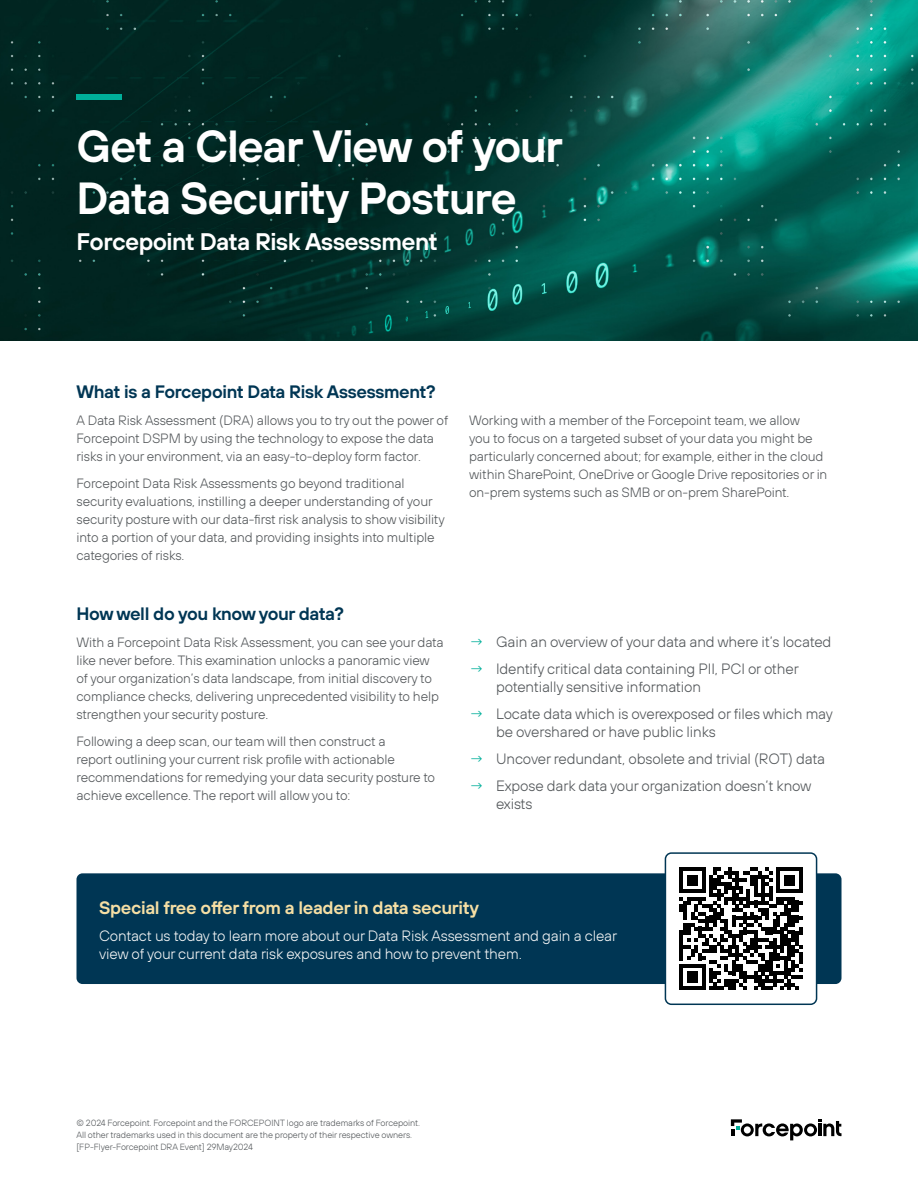
<style>
.page{position:relative;width:918px;height:1188px;background:#fff}
.page>*{position:absolute;margin:0;border:0;box-sizing:border-box;transform-origin:0 0}
.t1{font:600 45px/52.5px "FP Sans";letter-spacing:-.03em;color:#fff}
.t2{font:600 24px "FP Sans";letter-spacing:-.025em;color:#fff}
.t3{font:600 18px "FP Sans";letter-spacing:-.02em;color:#003654}
.t4{font:600 18px "FP Sans";letter-spacing:-.02em;color:#f6dfa4}
.t5{font:300 15px/18px "FP Sans";letter-spacing:-.01em;color:#53575a}
.t6{font:300 15px/18px "FP Sans";letter-spacing:-.01em;color:#f5f6f6}
.t7{font:300 13.5px/18px "FP Sans";letter-spacing:-.01em;color:#53575a}
.t8{font:300 9px/12px "FP Sans";letter-spacing:-.01em;color:#53575a}
.s1{color:#00af9a}
</style>
<div class="page">
<div style="left:77px;top:873px;width:765px;height:111px;background:#003654;border-radius:6px"></div>
<img style="left:0;top:0;width:918px;height:340px">
<div style="left:76px;top:94px;width:46px;height:6px;background:#00af9a"></div>
<svg style="left:731px;top:1119px;width:111px;height:21px"></svg>
<div style="left:665px;top:853px;width:152px;height:151px;background:#fff;border-radius:6px"></div>
<div style="left:665px;top:852px;width:152px;height:153px;border:2px solid #003654;border-radius:6px"></div>
<svg style="left:680px;top:867px;width:122px;height:123px"></svg>
<h1 class="t1" style="left:76px;top:118px;width:488px">Get a Clear View of your<br>Data Security Posture</h1>
<h2 class="t2" style="left:76px;top:226px;width:363px">Forcepoint Data Risk Assessment</h2>
<h3 class="t3" style="left:76px;top:380px;width:361px">What is a Forcepoint Data Risk Assessment?</h3>
<p class="t7" style="left:76px;top:411px;width:373px">A Data Risk Assessment (DRA) allows you to try out the power of<br>Forcepoint DSPM by using the technology to expose the data risks in your environment, via an easy-to-deploy form factor.</p>
<p class="t7" style="left:76px;top:474px;width:370px">Forcepoint Data Risk Assessments go beyond traditional security evaluations, instilling a deeper understanding of your security posture with our data-first risk analysis to show visibility into a portion of your data, and providing insights into multiple categories of risks.</p>
<h3 class="t3" style="left:76px;top:602px;width:269px">How well do you know your data?</h3>
<p class="t7" style="left:76px;top:633px;width:369px">With a Forcepoint Data Risk Assessment, you can see your data like never before. This examination unlocks a panoramic view of your organization’s data landscape, from initial discovery to compliance checks, delivering unprecedented visibility to help strengthen your security posture.</p>
<p class="t7" style="left:76px;top:732px;width:360px">Following a deep scan, our team will then construct a<br>report outlining your current risk profile with actionable recommendations for remedying your data security posture to achieve excellence. The report will allow you to:</p>
<p class="t7" style="left:469px;top:411px;width:360px">Working with a member of the Forcepoint team, we allow<br>you to focus on a targeted subset of your data you might be particularly concerned about; for example, either in the cloud within SharePoint, OneDrive or Google Drive repositories or in on-prem systems such as SMB or on-prem SharePoint.</p>
<p class="t5" style="left:469px;top:632px;width:364px"><span class="s1">→</span> Gain an overview of your data and where it’s located</p>
<p class="t5" style="left:496px;top:659px;width:304px;text-indent:-27px"><span class="s1">→</span> Identify critical data containing PII, PCI or other potentially sensitive information</p>
<p class="t5" style="left:496px;top:704px;width:338px;text-indent:-27px"><span class="s1">→</span> Locate data which is overexposed or files which may be overshared or have public links</p>
<p class="t5" style="left:469px;top:749px;width:358px"><span class="s1">→</span> Uncover redundant, obsolete and trivial (ROT) data</p>
<p class="t5" style="left:496px;top:776px;width:317px;text-indent:-27px"><span class="s1">→</span> Expose dark data your organization doesn’t know exists</p>
<h3 class="t4" style="left:99px;top:895px;width:381px">Special free offer from a leader in data security</h3>
<p class="t6" style="left:99px;top:926px;width:520px">Contact us today to learn more about our Data Risk Assessment and gain a clear view of your current data risk exposures and how to prevent them.</p>
<p class="t8" style="left:76px;top:1117px;width:345px">© 2024 Forcepoint. Forcepoint and the FORCEPOINT logo are trademarks of Forcepoint.<br>All other trademarks used in this document are the property of their respective owners. [FP-Flyer-Forcepoint DRA Event] 29May2024</p>
</div>
